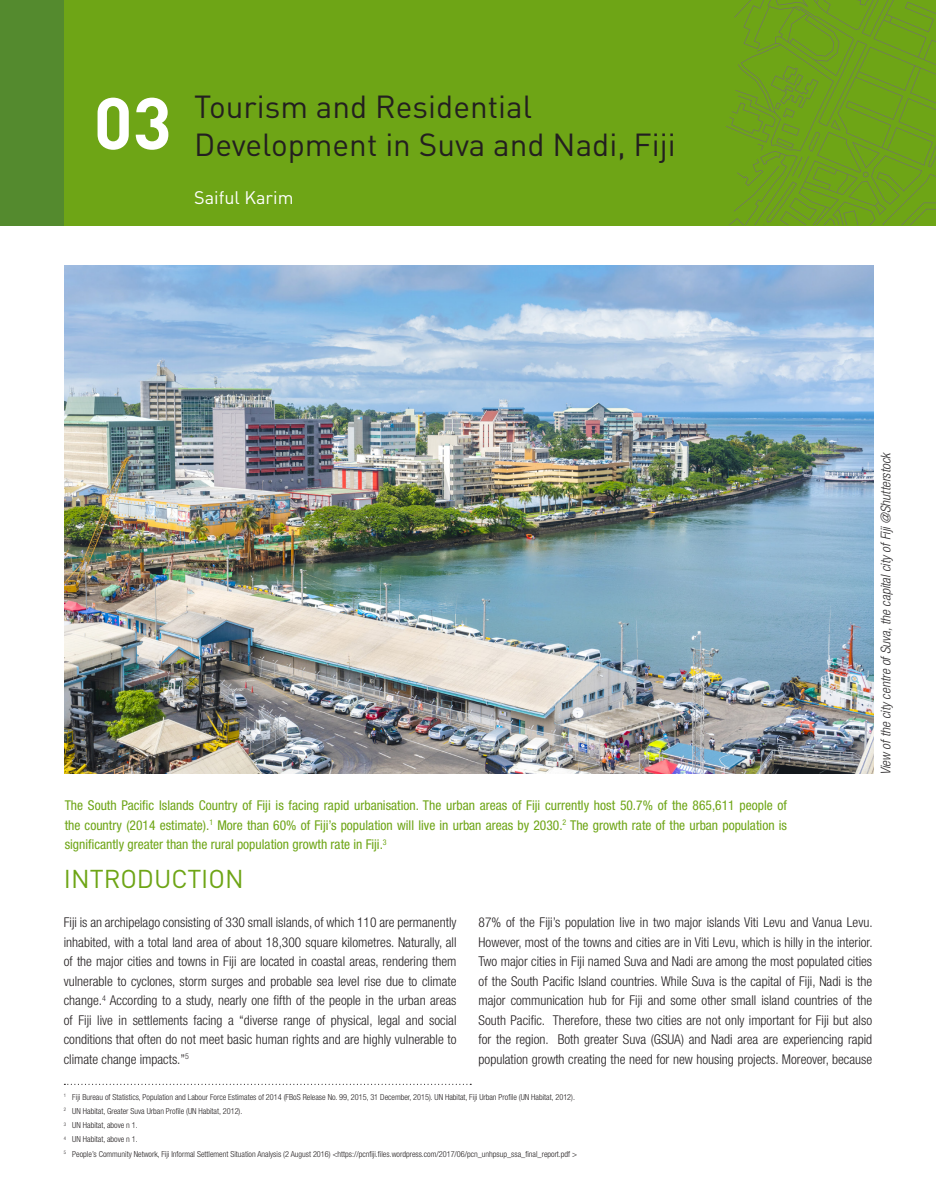
<style>
.page{position:relative;width:936px;height:1191px;background:#fff}
.page>*{position:absolute;margin:0;border:0;box-sizing:border-box;transform-origin:0 0}
.Head_01{font:700 72px "DIN Pro";color:#fff}
.Head_01-2{font:31.5px/37.8px "DIN Pro";color:#231f20}
.Body_Text{font:25.5px "DIN Pro";color:#6ea516}
.Head_03{font:18px "DIN Pro";color:#fff}
.Body_Text-2{font:300 condensed 13.5px/19.5px "Helvetica Neue LT Std";color:#231f20;text-align:justify}
.Body_Text-3{font:condensed 13.5px/19.5px "Helvetica Neue LT Std";color:#6ea516;text-align:justify}
.Image_caption{font:italic 300 condensed 13.5px "Helvetica Neue LT Std";color:#312f30}
.Body_Text-4{font:300 condensed 8.25px "Helvetica Neue LT Std";color:#231f20}
</style>
<div class="page">
<img style="left:65px;top:266px;width:808px;height:507px">
<svg style="left:64px;top:1083px;width:407px;height:2px"></svg>
<div style="left:0;top:0;width:935px;height:225px;background:#6ea516"></div>
<div style="left:0;top:0;width:64px;height:225px;background:#548a2e"></div>
<svg style="left:726px;top:0;width:209px;height:226px"></svg>
<p class="Head_01" style="left:94px;top:74px;width:80px">03</p>
<p class="Head_01-2" style="left:194px;top:87px;width:483px">Tourism and Residential<br>Development in Suva and Nadi, Fiji</p>
<p class="Head_03" style="left:194px;top:186px;width:101px">Saiful Karim</p>
<p class="Image_caption" style="left:877px;top:775px;width:325px;rotate:-90deg">View of the city centre of Suva, the capital city of Fiji @Shutterstock</p>
<p class="Body_Text-3" style="left:65px;top:795px;width:724px">The South Pacific Islands Country of Fiji is facing rapid urbanisation. The urban areas of Fiji currently host 50.7% of the 865,611 people of the country (2014 estimate).<sup>1</sup> More than 60% of Fiji’s population will live in urban areas by 2030.<sup>2</sup> The growth rate of the urban population is significantly greater than the rural population growth rate in Fiji.<sup>3</sup></p>
<p class="Body_Text" style="left:64px;top:862px;width:181px">INTRODUCTION</p>
<p class="Body_Text-2" style="left:64px;top:912px;width:394px">Fiji is an archipelago consisting of 330 small islands, of which 110 are permanently inhabited, with a total land area of about 18,300 square kilometres. Naturally, all of the major cities and towns in Fiji are located in coastal areas, rendering them vulnerable to cyclones, storm surges and probable sea level rise due to climate change.<sup>4</sup> According to a study, nearly one fifth of the people in the urban areas of Fiji live in settlements facing a “diverse range of physical, legal and social conditions that often do not meet basic human rights and are highly vulnerable to climate change impacts.”<sup>5</sup></p>
<p class="Body_Text-2" style="left:478px;top:912px;width:395px">87% of the Fiji’s population live in two major islands Viti Levu and Vanua Levu.<br>However, most of the towns and cities are in Viti Levu, which is hilly in the interior.<br>Two major cities in Fiji named Suva and Nadi are among the most populated cities of the South Pacific Island countries. While Suva is the capital of Fiji, Nadi is the major communication hub for Fiji and some other small island countries of the South Pacific. Therefore, these two cities are not only important for Fiji but also for the region. Both greater Suva (GSUA) and Nadi area are experiencing rapid population growth creating the need for new housing projects. Moreover, because</p>
<p class="Body_Text-4" style="left:64px;top:1092px;width:512px"><sup>1</sup> Fiji Bureau of Statistics, Population and Labour Force Estimates of 2014 (FBoS Release No. 99, 2015, 31 December, 2015). UN Habitat, Fiji Urban Profile (UN Habitat, 2012).</p>
<p class="Body_Text-4" style="left:64px;top:1106px;width:180px"><sup>2</sup> UN Habitat, Greater Suva Urban Profile (UN Habitat, 2012).</p>
<p class="Body_Text-4" style="left:64px;top:1120px;width:75px"><sup>3</sup> UN Habitat, above n 1.</p>
<p class="Body_Text-4" style="left:64px;top:1134px;width:75px"><sup>4</sup> UN Habitat, above n 1.</p>
<p class="Body_Text-4" style="left:64px;top:1149px;width:515px"><sup>5</sup> People’s Community Network, Fiji Informal Settlement Situation Analysis (2 August 2016) &lt;https://pcnfiji.files.wordpress.com/2017/06/pcn_unhpsup_ssa_final_report.pdf &gt;</p>
</div>
